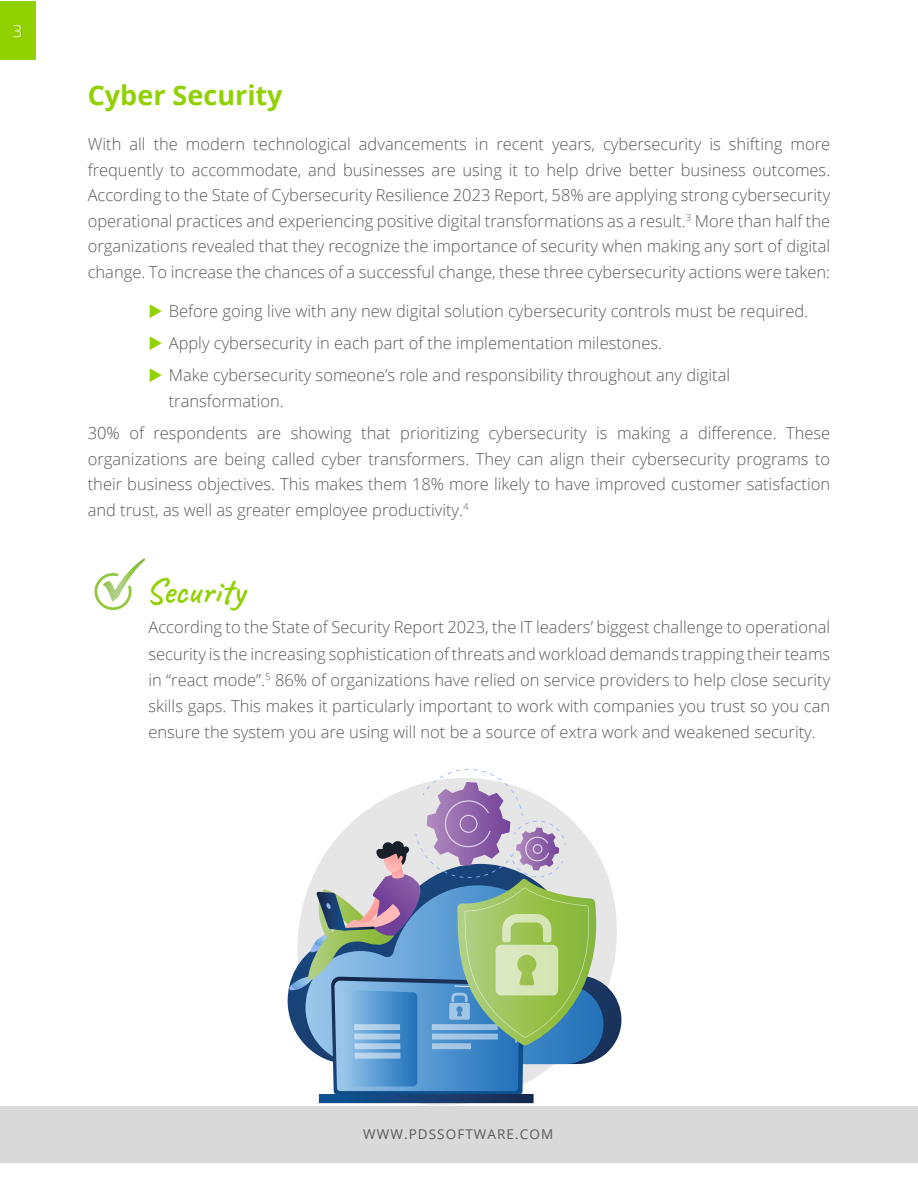
<style>
.page{position:relative;width:918px;height:1188px;background:#fff}
.page>*{position:absolute;margin:0;border:0;box-sizing:border-box;transform-origin:0 0}
.t1{font:600 36px "Caveat";color:#91d100}
.t2{font:700 27px "Open Sans";color:#91d100}
.t3{font:300 16.5px/25.5px "Open Sans";color:#595959;text-align:justify}
.t4{font:300 16.5px "Open Sans";color:#fff}
.t5{font:13.5px "Open Sans";letter-spacing:.08em;color:#595959}
.s1{color:#91d100}
</style>
<div class="page">
<div style="left:0;top:1106px;width:917px;height:57px;background:#d9d9d9"></div>
<div style="left:0;top:1px;width:35px;height:59px;background:#91d100"></div>
<svg style="left:94px;top:558px;width:51px;height:52px"></svg>
<svg style="left:288px;top:870px;width:333px;height:185px"></svg>
<svg style="left:289px;top:769px;width:316px;height:334px"></svg>
<p class="t4" style="left:13px;top:19px;width:11px">3</p>
<h2 class="t2" style="left:88px;top:76px;width:196px">Cyber Security</h2>
<p class="t3" style="left:88px;top:131px;width:744px">With all the modern technological advancements in recent years, cybersecurity is shifting more frequently to accommodate, and businesses are using it to help drive better business outcomes.<br>According to the State of Cybersecurity Resilience 2023 Report, 58% are applying strong cybersecurity operational practices and experiencing positive digital transformations as a result.<sup>3</sup> More than half the organizations revealed that they recognize the importance of security when making any sort of digital change. To increase the chances of a successful change, these three cybersecurity actions were taken:</p>
<p class="t3" style="left:148px;top:298px;width:661px"><span class="s1">◆</span> Before going live with any new digital solution cybersecurity controls must be required.</p>
<p class="t3" style="left:148px;top:330px;width:515px"><span class="s1">◆</span> Apply cybersecurity in each part of the implementation milestones.</p>
<p class="t3" style="left:169px;top:362px;width:563px;text-indent:-20px"><span class="s1">◆</span> Make cybersecurity someone’s role and responsibility throughout any digital transformation.</p>
<p class="t3" style="left:88px;top:420px;width:744px">30% of respondents are showing that prioritizing cybersecurity is making a difference. These organizations are being called cyber transformers. They can align their cybersecurity programs to their business objectives. This makes them 18% more likely to have improved customer satisfaction and trust, as well as greater employee productivity.<sup>4</sup></p>
<h1 class="t1" style="left:145px;top:568px;width:101px">Security</h1>
<p class="t3" style="left:148px;top:614px;width:683px;line-height:26.2px">According to the State of Security Report 2023, the IT leaders’ biggest challenge to operational security is the increasing sophistication of threats and workload demands trapping their teams in “react mode”.<sup>5</sup> 86% of organizations have relied on service providers to help close security skills gaps. This makes it particularly important to work with companies you trust so you can ensure the system you are using will not be a source of extra work and weakened security.</p>
<p class="t5" style="left:363px;top:1125px;width:191px">WWW.PDSSOFTWARE.COM</p>
</div>
